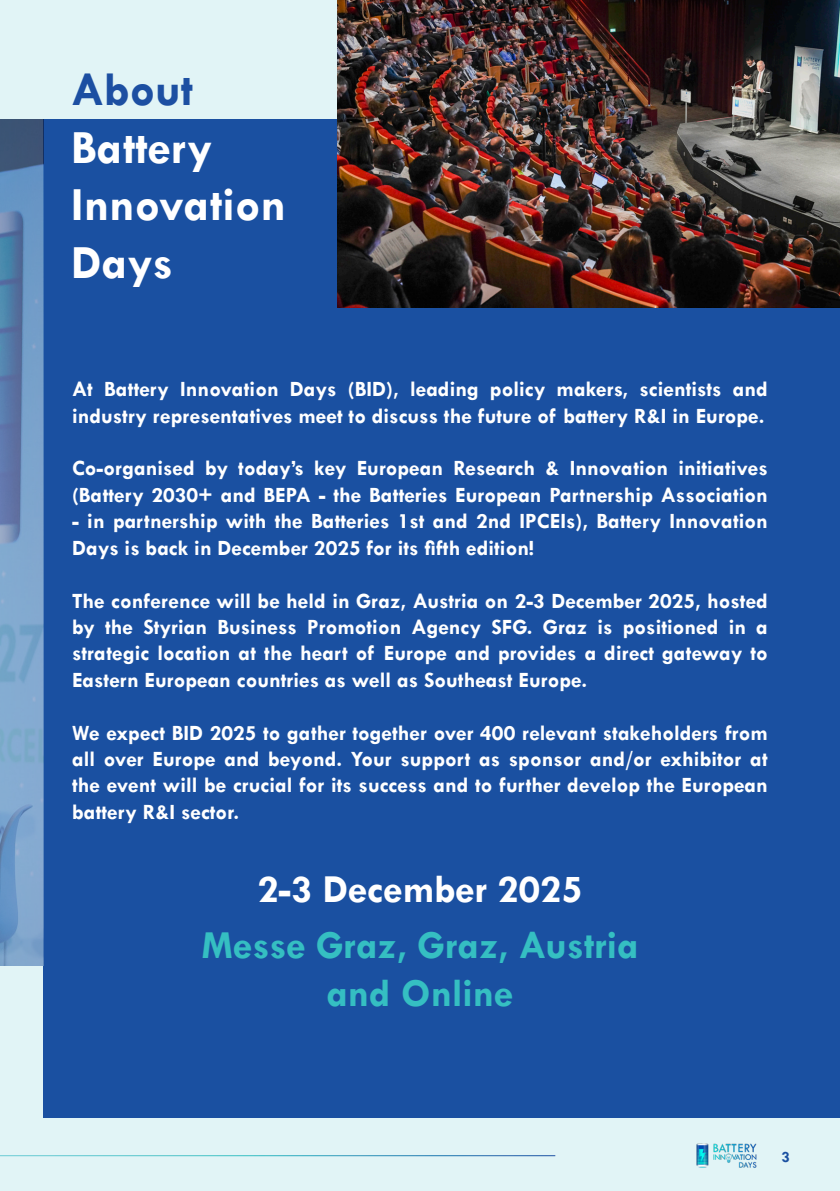
<style>
.page{position:relative;width:840px;height:1191px;background:#fff}
.page>*{position:absolute;margin:0;border:0;box-sizing:border-box;transform-origin:0 0}
.t1{font:700 48px "Tw Cen";color:#fff}
.t2{font:700 48px "Tw Cen";color:#1c4fa2}
.t3{font:700 40px "Tw Cen";color:#35bfc2}
.t4{font:700 40px "Tw Cen";color:#fff}
.t5{font:700 22px/26.4px "Tw Cen";color:#fff}
.t6{font:700 16px "Tw Cen";color:#1a50a1}
</style>
<div class="page">
<div style="left:0;top:0;width:839px;height:1191px;background:#e1f4f6"></div>
<hr style="left:0;top:1155px;width:555px;height:1px;background:#fff">
<img style="left:696px;top:1143px;width:61px;height:25px">
<div style="left:43px;top:119px;width:796px;height:999px;background:#1a50a1"></div>
<img style="left:338px;top:0;width:501px;height:307px">
<svg style="left:0;top:119px;width:43px;height:846px;background:#6f95bf"></svg>
<p class="t2" style="left:71px;top:61px;width:123px">About</p>
<p class="t1" style="left:71px;top:119px;width:143px">Battery</p>
<p class="t1" style="left:71px;top:176px;width:216px">Innovation</p>
<p class="t1" style="left:71px;top:234px;width:103px">Days</p>
<p class="t5" style="left:72px;top:375px;width:697px">At Battery Innovation Days (BID), leading policy makers, scientists and industry representatives meet to discuss the future of battery R&amp;I in Europe.</p>
<p class="t5" style="left:72px;top:455px;width:697px">Co-organised by today’s key European Research &amp; Innovation initiatives (Battery 2030+ and BEPA - the Batteries European Partnership Association</p>
<p class="t5" style="left:72px;top:507px;width:697px">- in partnership with the Batteries 1st and 2nd IPCEIs), Battery Innovation<br>Days is back in December 2025 for its fifth edition!</p>
<p class="t5" style="left:72px;top:587px;width:697px;text-align:justify">The conference will be held in Graz, Austria on 2-3 December 2025, hosted by the Styrian Business Promotion Agency SFG. Graz is positioned in a strategic location at the heart of Europe and provides a direct gateway to Eastern European countries as well as Southeast Europe.</p>
<p class="t5" style="left:72px;top:719px;width:697px;text-align:justify">We expect BID 2025 to gather together over 400 relevant stakeholders from all over Europe and beyond. Your support as sponsor and/or exhibitor at the event will be crucial for its success and to further develop the European battery R&amp;I sector.</p>
<p class="t4" style="left:257px;top:865px;width:326px">2-3 December 2025</p>
<p class="t3" style="left:201px;top:921px;width:438px">Messe Graz, Graz, Austria</p>
<p class="t3" style="left:326px;top:969px;width:188px">and Online</p>
<p class="t6" style="left:781px;top:1147px;width:10px">3</p>
</div>
